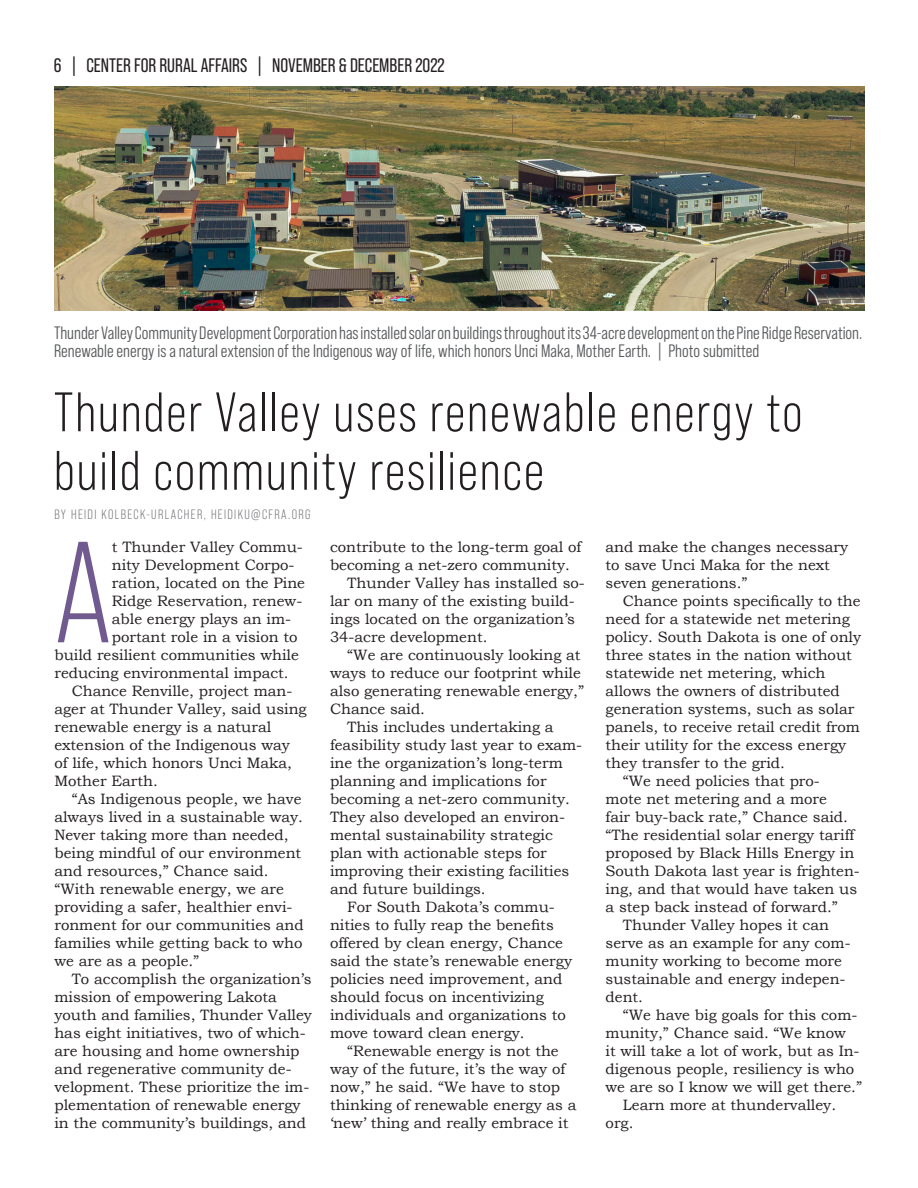
<style>
.page{position:relative;width:918px;height:1188px;background:#fff}
.page>*{position:absolute;margin:0;border:0;box-sizing:border-box;transform-origin:0 0}
.Body_Copy_-_1st_para{font:143.55px "Bebas Neue Pro";color:#705a8f}
.Headline{font:55.5px/58.5px "Bebas Neue Pro";letter-spacing:.03em;color:#231f20}
.Body_Copy{font:19.5px "Bebas Neue Pro";color:#231f20}
.t1{font:18px/18px "Bebas Neue Pro Middle";color:#58595b}
.Body_Copy_-_1st_para-2{font:15px/18px "Bookman Old Style";color:#231f20}
.Byline{font:13.5px "Bebas Neue Pro";letter-spacing:.1em;color:#6d6e71}
</style>
<div class="page">
<img style="left:54px;top:86px;width:810px;height:225px">
<p class="Body_Copy" style="left:54px;top:54px;width:393px">6 | CENTER FOR RURAL AFFAIRS | NOVEMBER &amp; DECEMBER 2022</p>
<p class="t1" style="left:54px;top:324px;width:810px">Thunder Valley Community Development Corporation has installed solar on buildings throughout its 34-acre development on the Pine Ridge Reservation.<br>Renewable energy is a natural extension of the Indigenous way of life, which honors Unci Maka, Mother Earth. | Photo submitted</p>
<p class="Headline" style="left:54px;top:383px;width:750px">Thunder Valley uses renewable energy to build community resilience</p>
<p class="Byline" style="left:54px;top:507px;width:258px">BY HEIDI KOLBECK-URLACHER, HEIDIKU@CFRA.ORG</p>
<p class="Body_Copy_-_1st_para" style="left:54px;top:513px;width:59px">A</p>
<p class="Body_Copy_-_1st_para-2" style="left:112px;top:538px;width:193px">t Thunder Valley Commu-</p>
<p class="Body_Copy_-_1st_para-2" style="left:330px;top:538px;width:253px">contribute to the long-term goal of becoming a net-zero community.</p>
<p class="Body_Copy_-_1st_para-2" style="left:330px;top:574px;width:256px;text-indent:17px">Thunder Valley has installed so&shy;lar on many of the existing build&shy;ings located on the organization’s<br>34-acre development.</p>
<p class="Body_Copy_-_1st_para-2" style="left:330px;top:646px;width:256px;text-indent:17px">“We are continuously looking at ways to reduce our footprint while also generating renewable energy,”<br>Chance said.</p>
<p class="Body_Copy_-_1st_para-2" style="left:330px;top:718px;width:254px;text-indent:17px">This includes undertaking a feasibility study last year to exam&shy;ine the organization’s long-term planning and implications for becoming a net-zero community.<br>They also developed an environ&shy;mental sustainability strategic plan with actionable steps for improving their existing facilities and future buildings.</p>
<p class="Body_Copy_-_1st_para-2" style="left:330px;top:898px;width:244px;text-indent:17px">For South Dakota’s commu&shy;nities to fully reap the benefits offered by clean energy, Chance said the state’s renewable energy policies need improvement, and should focus on incentivizing individuals and organizations to move toward clean energy.</p>
<p class="Body_Copy_-_1st_para-2" style="left:330px;top:1042px;width:248px;text-indent:17px">“Renewable energy is not the way of the future, it’s the way of now,” he said. “We have to stop thinking of renewable energy as a ‘new’ thing and really embrace it</p>
<p class="Body_Copy_-_1st_para-2" style="left:606px;top:538px;width:244px">and make the changes necessary to save Unci Maka for the next seven generations.”</p>
<p class="Body_Copy_-_1st_para-2" style="left:606px;top:592px;width:257px;text-indent:17px">Chance points specifically to the need for a statewide net metering policy. South Dakota is one of only three states in the nation without statewide net metering, which allows the owners of distributed generation systems, such as solar panels, to receive retail credit from their utility for the excess energy they transfer to the grid.</p>
<p class="Body_Copy_-_1st_para-2" style="left:606px;top:772px;width:256px;text-indent:17px">“We need policies that pro-<br>mote net metering and a more<br>fair buy-back rate,” Chance said. “The residential solar energy tariff proposed by Black Hills Energy in<br>South Dakota last year is frighten&shy;ing, and that would have taken us a step back instead of forward.”</p>
<p class="Body_Copy_-_1st_para-2" style="left:606px;top:916px;width:247px;text-indent:17px">Thunder Valley hopes it can serve as an example for any com&shy;munity working to become more sustainable and energy indepen&shy;dent.</p>
<p class="Body_Copy_-_1st_para-2" style="left:606px;top:1006px;width:258px;text-indent:17px">“We have big goals for this com&shy;munity,” Chance said. “We know<br>it will take a lot of work, but as In&shy;digenous people, resiliency is who we are so I know we will get there.”</p>
<p class="Body_Copy_-_1st_para-2" style="left:606px;top:1096px;width:232px;text-indent:17px">Learn more at thundervalley. org.</p>
<p class="Body_Copy_-_1st_para-2" style="left:112px;top:556px;width:184px">nity Development Corpo-</p>
<p class="Body_Copy_-_1st_para-2" style="left:112px;top:574px;width:195px">ration, located on the Pine</p>
<p class="Body_Copy_-_1st_para-2" style="left:112px;top:592px;width:192px">Ridge Reservation, renew-</p>
<p class="Body_Copy_-_1st_para-2" style="left:112px;top:610px;width:181px">able energy plays an im-</p>
<p class="Body_Copy_-_1st_para-2" style="left:112px;top:628px;width:187px">portant role in a vision to</p>
<p class="Body_Copy_-_1st_para-2" style="left:54px;top:646px;width:246px">build resilient communities while</p>
<p class="Body_Copy_-_1st_para-2" style="left:54px;top:664px;width:236px">reducing environmental impact.</p>
<p class="Body_Copy_-_1st_para-2" style="left:54px;top:682px;width:254px;text-indent:17px">Chance Renville, project man&shy;ager at Thunder Valley, said using renewable energy is a natural extension of the Indigenous way of life, which honors Unci Maka,<br>Mother Earth.</p>
<p class="Body_Copy_-_1st_para-2" style="left:54px;top:790px;width:251px;text-indent:17px">“As Indigenous people, we have always lived in a sustainable way.<br>Never taking more than needed, being mindful of our environment and resources,” Chance said. “With renewable energy, we are providing a safer, healthier envi&shy;ronment for our communities and families while getting back to who we are as a people.”</p>
<p class="Body_Copy_-_1st_para-2" style="left:54px;top:970px;width:259px;text-indent:17px">To accomplish the organization’s mission of empowering Lakota youth and families, Thunder Valley has eight initiatives, two of which&shy;are housing and home ownership and regenerative community de&shy;velopment. These prioritize the im&shy;plementation of renewable energy in the community’s buildings, and</p>
</div>
